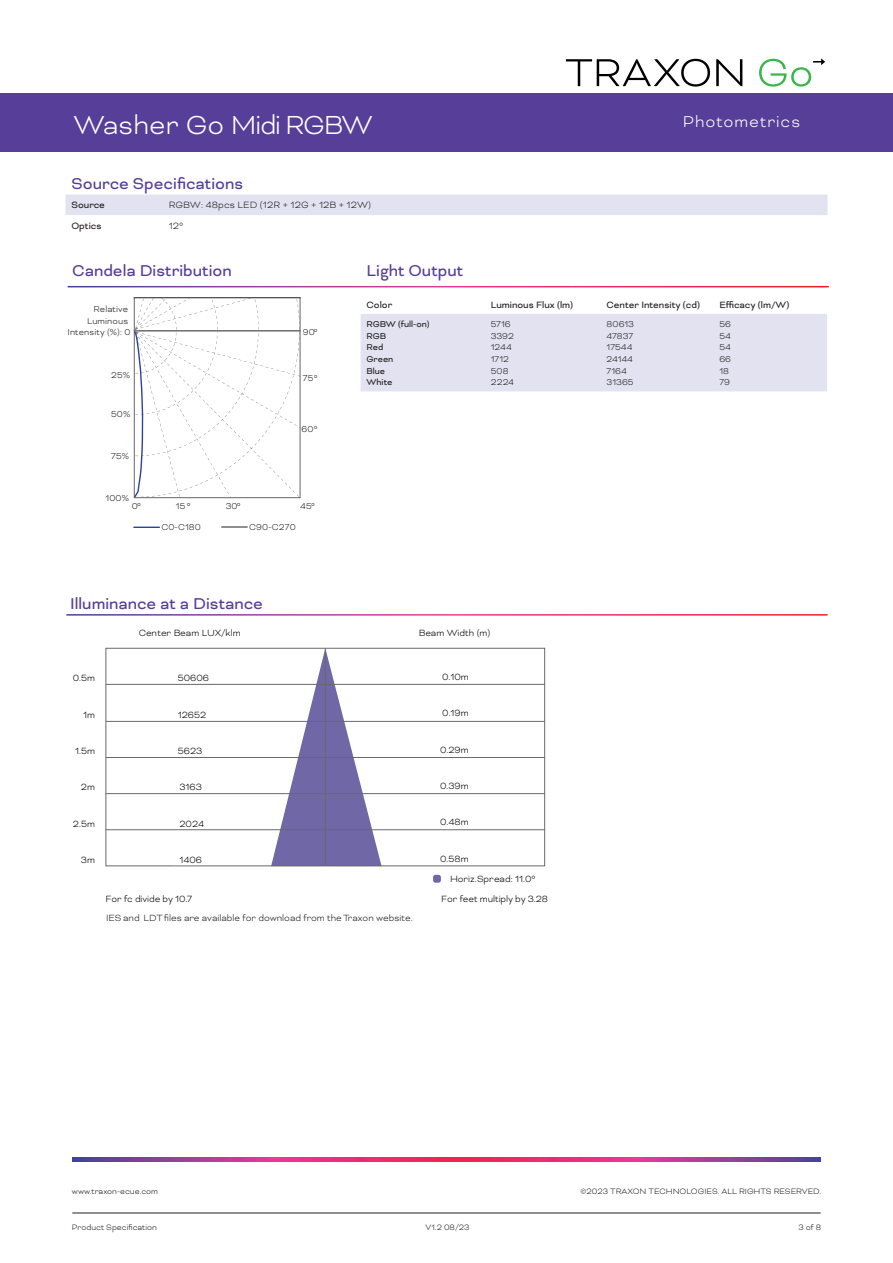
<style>
.page{position:relative;width:893px;height:1263px;background:#fff}
.page>*{position:absolute;margin:0;border:0;box-sizing:border-box;transform-origin:0 0}
.t1{font:300 30px "Bicyclette";letter-spacing:-.04em;color:#fff}
.Table_Header{font:18px "Bicyclette";color:#573e99}
.t2{font:300 18px "Bicyclette";letter-spacing:.05em;color:#fff}
.t3{font:10.5px "Bicyclette";color:#231f20}
.Table_text{font:300 10.5px "Bicyclette";letter-spacing:.01em;color:#231f20}
.t4{font:300 10.35px "Bicyclette";color:#050504}
.t5{font:300 10.35px "Bicyclette";color:#231f20}
.t6{font:300 9.75px/11.7px "Bicyclette";letter-spacing:.01em;color:#231f20;text-align:right}
.t7{font:9.75px "Bicyclette";color:#231f20}
.t8{font:300 9px "Bicyclette";color:#231f20}
</style>
<div class="page">
<hr style="left:72px;top:1213px;width:749px;height:1px;background:#231f20">
<svg style="left:72px;top:1157px;width:749px;height:4px;background:#c13585"></svg>
<div style="left:0;top:94px;width:893px;height:58px;background:#573e99"></div>
<svg style="left:566px;top:59px;width:144px;height:28px"></svg>
<svg style="left:716px;top:59px;width:26px;height:27px"></svg>
<svg style="left:759px;top:58px;width:66px;height:29px"></svg>
<div style="left:65px;top:195px;width:762px;height:20px;background:#e2e2f1"></div>
<svg style="left:133px;top:527px;width:27px;height:1px"></svg>
<svg style="left:221px;top:527px;width:27px;height:1px"></svg>
<hr style="left:134px;top:297px;width:167px;height:1px;background:#231f20">
<svg style="left:133px;top:298px;width:167px;height:201px"></svg>
<div style="left:361px;top:314px;width:466px;height:77px;background:#e2e2f1"></div>
<svg style="left:271px;top:650px;width:111px;height:214px"></svg>
<div style="left:106px;top:648px;width:439px;height:218px;border:1px solid #696969"></div>
<hr style="left:325px;top:648px;width:1px;height:218px;background:#696969">
<hr style="left:106px;top:829px;width:439px;height:1px;background:#696969">
<hr style="left:106px;top:793px;width:439px;height:1px;background:#696969">
<hr style="left:106px;top:757px;width:439px;height:1px;background:#696969">
<hr style="left:106px;top:721px;width:439px;height:1px;background:#696969">
<hr style="left:106px;top:684px;width:439px;height:1px;background:#696969">
<div style="left:433px;top:875px;width:8px;height:8px;background:#7067a7;border-radius:3px"></div>
<div style="left:169px;top:854px;width:33px;height:11px;background:#fff;border-radius:3px"></div>
<h1 class="t1" style="left:74px;top:107px;width:301px">Washer Go Midi RGBW</h1>
<p class="t2" style="left:683px;top:111px;width:119px">Photometrics</p>
<p class="Table_Header" style="left:71px;top:173px;width:173px">Source Specifications</p>
<p class="t3" style="left:71px;top:199px;width:35px">Source</p>
<p class="Table_text" style="left:169px;top:199px;width:204px">RGBW: 48pcs LED (12R + 12G + 12B + 12W)</p>
<p class="t3" style="left:71px;top:219px;width:32px">Optics</p>
<p class="Table_text" style="left:169px;top:219px;width:16px">12°</p>
<p class="Table_Header" style="left:72px;top:260px;width:161px">Candela Distribution</p>
<p class="Table_Header" style="left:367px;top:260px;width:98px">Light Output</p>
<p class="t6" style="left:68px;top:303px;width:64px">Relative<br>Luminous<br>Intensity (%): 0</p>
<p class="t6" style="left:111px;top:369px;width:21px">25%</p>
<p class="t6" style="left:111px;top:408px;width:21px">50%</p>
<p class="t6" style="left:111px;top:450px;width:19px">75%</p>
<p class="t6" style="left:106px;top:492px;width:25px">100%</p>
<p class="t6" style="left:303px;top:326px;width:16px">90°</p>
<p class="t6" style="left:303px;top:372px;width:16px">75°</p>
<p class="t6" style="left:301px;top:423px;width:18px">60°</p>
<p class="t6" style="left:132px;top:500px;width:11px">0°</p>
<p class="t6" style="left:176px;top:500px;width:16px">15°</p>
<p class="t6" style="left:226px;top:500px;width:16px">30°</p>
<p class="t6" style="left:300px;top:500px;width:16px">45°</p>
<p class="t6" style="left:161px;top:521px;width:41px">C0-C180</p>
<p class="t6" style="left:249px;top:521px;width:48px">C90-C270</p>
<p class="t3" style="left:367px;top:299px;width:27px">Color</p>
<p class="t3" style="left:491px;top:299px;width:84px">Luminous Flux (lm)</p>
<p class="t3" style="left:607px;top:299px;width:95px">Center Intensity (cd)</p>
<p class="t3" style="left:719px;top:299px;width:71px">Efficacy (lm/W)</p>
<p class="t7" style="left:367px;top:318px;width:65px">RGBW (full-on)</p>
<p class="t7" style="left:367px;top:330px;width:21px">RGB</p>
<p class="t7" style="left:367px;top:342px;width:18px">Red</p>
<p class="t7" style="left:367px;top:353px;width:28px">Green</p>
<p class="t7" style="left:367px;top:365px;width:20px">Blue</p>
<p class="t7" style="left:367px;top:377px;width:27px">White</p>
<p class="t6" style="left:607px;top:318px;width:29px">80613</p>
<p class="t6" style="left:607px;top:330px;width:28px">47837</p>
<p class="t6" style="left:607px;top:341px;width:27px">17544</p>
<p class="t6" style="left:607px;top:353px;width:28px">24144</p>
<p class="t6" style="left:607px;top:365px;width:22px">7164</p>
<p class="t6" style="left:607px;top:377px;width:28px">31365</p>
<p class="t6" style="left:491px;top:318px;width:22px">5716</p>
<p class="t6" style="left:491px;top:330px;width:25px">3392</p>
<p class="t6" style="left:491px;top:341px;width:23px">1244</p>
<p class="t6" style="left:491px;top:353px;width:20px">1712</p>
<p class="t6" style="left:491px;top:365px;width:19px">508</p>
<p class="t6" style="left:491px;top:377px;width:25px">2224</p>
<p class="t6" style="left:719px;top:318px;width:13px">56</p>
<p class="t6" style="left:719px;top:330px;width:13px">54</p>
<p class="t6" style="left:719px;top:341px;width:13px">54</p>
<p class="t6" style="left:719px;top:353px;width:13px">66</p>
<p class="t6" style="left:719px;top:365px;width:11px">18</p>
<p class="t6" style="left:719px;top:377px;width:12px">79</p>
<p class="Table_Header" style="left:70px;top:593px;width:194px">Illuminance at a Distance</p>
<p class="t4" style="left:139px;top:626px;width:103px">Center Beam LUX/klm</p>
<p class="t4" style="left:419px;top:626px;width:73px">Beam Width (m)</p>
<p class="t4" style="left:73px;top:672px;width:24px">0.5m</p>
<p class="t4" style="left:83px;top:708px;width:13px">1m</p>
<p class="t4" style="left:75px;top:745px;width:21px">1.5m</p>
<p class="t4" style="left:81px;top:781px;width:16px">2m</p>
<p class="t4" style="left:73px;top:817px;width:24px">2.5m</p>
<p class="t4" style="left:81px;top:854px;width:16px">3m</p>
<p class="t4" style="left:178px;top:672px;width:33px">50606</p>
<p class="t4" style="left:178px;top:708px;width:30px">12652</p>
<p class="t4" style="left:178px;top:745px;width:26px">5623</p>
<p class="t4" style="left:179px;top:781px;width:24px">3163</p>
<p class="t4" style="left:179px;top:817px;width:26px">2024</p>
<p class="t4" style="left:179px;top:854px;width:24px">1406</p>
<p class="t4" style="left:442px;top:671px;width:28px">0.10m</p>
<p class="t4" style="left:442px;top:707px;width:28px">0.19m</p>
<p class="t4" style="left:440px;top:743px;width:30px">0.29m</p>
<p class="t4" style="left:440px;top:780px;width:30px">0.39m</p>
<p class="t4" style="left:440px;top:816px;width:30px">0.48m</p>
<p class="t4" style="left:440px;top:852px;width:30px">0.58m</p>
<p class="t4" style="left:450px;top:873px;width:87px">Horiz.Spread: 11.0°</p>
<p class="t4" style="left:106px;top:893px;width:88px">For fc divide by 10.7</p>
<p class="t4" style="left:441px;top:893px;width:108px">For feet multiply by 3.28</p>
<p class="t5" style="left:106px;top:911px;width:308px">IES and LDT files are available for download from the Traxon website.</p>
<p class="t8" style="left:72px;top:1186px;width:88px">www.traxon-ecue.com</p>
<p class="t8" style="left:581px;top:1186px;width:242px">©2023 TRAXON TECHNOLOGIES. ALL RIGHTS RESERVED.</p>
<p class="t8" style="left:72px;top:1221px;width:87px">Product Specification</p>
<p class="t8" style="left:426px;top:1221px;width:45px">V1.2 08/23</p>
<p class="t8" style="left:798px;top:1221px;width:24px">3 of 8</p>
</div>
